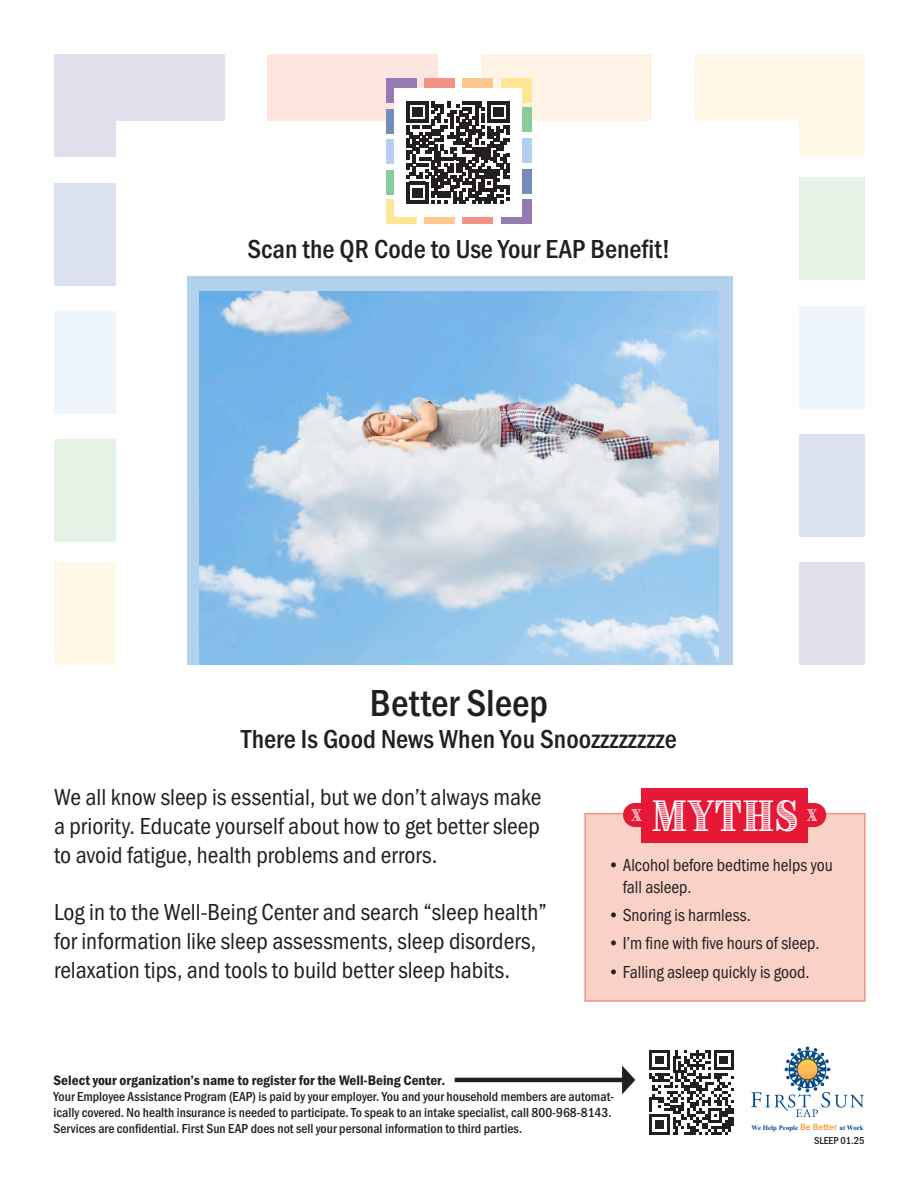
<style>
.page{position:relative;width:918px;height:1188px;background:#fff}
.page>*{position:absolute;margin:0;border:0;box-sizing:border-box;transform-origin:0 0}
.t1{font:500 39px "Franklin Gothic URW Cond";color:#231f20}
.Promotion{font:37.5px "Brim Narrow Combined 1";color:#fff}
.t2{font:500 27px "Franklin Gothic URW Cond";color:#231f20}
.BODY{font:24px/28.8px "Franklin Gothic URW Cond";color:#231f20;text-align:justify}
.t3{font:18px/21.6px "Franklin Gothic URW Cond";color:#231f20}
.Promotion-2{font:14.4px "Brim Narrow Combined 1";color:#fff}
.t4{font:14.25px "Franklin Gothic URW Con Dem";color:#231f20;scale:1.05 1}
.t5{font:500 13.5px/16.2px "Franklin Gothic URW Cond";color:#231f20}
.t6{font:500 10.5px "Franklin Gothic URW Cond";color:#231f20}
.t7{font:500 9.15px "Franklin Gothic";color:#f79727}
.t8{font:700 6.9px "Times New Roman";color:#004a8d}
.s1{font-family:"Times New Roman";font-weight:700;font-size:6.9px;color:#004a8d}
</style>
<div class="page">
<div style="left:54px;top:55px;width:171px;height:102px;background:#e3deec"></div>
<div style="left:267px;top:55px;width:171px;height:102px;background:#fce6df"></div>
<div style="left:481px;top:55px;width:171px;height:102px;background:#fef3e5"></div>
<div style="left:54px;top:183px;width:171px;height:103px;background:#dce1ef"></div>
<div style="left:54px;top:311px;width:171px;height:103px;background:#eef5fb"></div>
<div style="left:694px;top:55px;width:171px;height:102px;background:#fefae7"></div>
<div style="left:54px;top:439px;width:171px;height:103px;background:#e5f3e7"></div>
<div style="left:694px;top:562px;width:171px;height:103px;background:#e3deec"></div>
<div style="left:694px;top:434px;width:171px;height:103px;background:#dce1ef"></div>
<div style="left:694px;top:306px;width:171px;height:102px;background:#eef5fb"></div>
<div style="left:54px;top:562px;width:171px;height:103px;background:#fefae7"></div>
<div style="left:694px;top:177px;width:171px;height:103px;background:#e5f3e7"></div>
<div style="left:117px;top:122px;width:682px;height:557px;background:#fff"></div>
<div style="left:187px;top:276px;width:546px;height:389px;background:#b3d1ed"></div>
<img style="left:199px;top:292px;width:520px;height:373px">
<div style="left:386px;top:78px;width:31px;height:25px;background:#947cb2"></div>
<div style="left:424px;top:78px;width:31px;height:25px;background:#f19385"></div>
<div style="left:462px;top:78px;width:31px;height:25px;background:#fcc88e"></div>
<div style="left:386px;top:109px;width:31px;height:24px;background:#748cbb"></div>
<div style="left:386px;top:140px;width:31px;height:24px;background:#b3d1ed"></div>
<div style="left:501px;top:78px;width:30px;height:25px;background:#ffe694"></div>
<div style="left:386px;top:170px;width:31px;height:25px;background:#88cc9c"></div>
<div style="left:501px;top:200px;width:30px;height:24px;background:#947cb2"></div>
<div style="left:462px;top:200px;width:31px;height:24px;background:#f19385"></div>
<div style="left:424px;top:200px;width:31px;height:24px;background:#fcc88e"></div>
<div style="left:501px;top:169px;width:30px;height:24px;background:#748cbb"></div>
<div style="left:501px;top:138px;width:30px;height:25px;background:#b3d1ed"></div>
<div style="left:386px;top:200px;width:31px;height:24px;background:#ffe694"></div>
<div style="left:501px;top:108px;width:30px;height:24px;background:#88cc9c"></div>
<div style="left:394px;top:88px;width:128px;height:129px;background:#fff"></div>
<svg style="left:407px;top:101px;width:102px;height:103px"></svg>
<svg style="left:751px;top:1047px;width:113px;height:70px"></svg>
<svg style="left:649px;top:1050px;width:85px;height:85px"></svg>
<hr style="left:455px;top:1078px;width:172px;height:4px;background:#231f20">
<svg style="left:622px;top:1065px;width:13px;height:29px"></svg>
<div style="left:584px;top:813px;width:282px;height:189px;background:#fad1c6;border:2px solid #f19385"></div>
<div style="left:641px;top:788px;width:167px;height:54px;background:#e51836"></div>
<div style="left:623px;top:803px;width:203px;height:24px;background:#e51836;border-radius:12px"></div>
<p class="t2" style="left:247px;top:230px;width:425px">Scan the QR Code to Use Your EAP Benefit!</p>
<p class="t1" style="left:370px;top:675px;width:180px">Better Sleep</p>
<p class="t2" style="left:241px;top:720px;width:437px">There Is Good News When You Snoozzzzzzzze</p>
<p class="BODY" style="left:54px;top:781px;width:489px">We all know sleep is essential, but we don’t always make a priority. Educate yourself about how to get better sleep to avoid fatigue, health problems and errors.</p>
<p class="BODY" style="left:54px;top:896px;width:494px;text-align:left">Log in to the Well-Being Center and search “sleep health” for information like sleep assessments, sleep disorders, relaxation tips, and tools to build better sleep habits.</p>
<p class="Promotion-2" style="left:632px;top:805px;width:12px">x</p>
<p class="Promotion" style="left:652px;top:790px;width:148px">MYTHS</p>
<p class="Promotion-2" style="left:807px;top:805px;width:12px">x</p>
<p class="t3" style="left:623px;top:853px;width:212px;text-indent:-15px">• Alcohol before bedtime helps you fall asleep.</p>
<p class="t3" style="left:608px;top:903px;width:145px">• Snoring is harmless.</p>
<p class="t3" style="left:608px;top:931px;width:213px">• I’m fine with five hours of sleep.</p>
<p class="t3" style="left:608px;top:960px;width:203px">• Falling asleep quickly is good.</p>
<p class="t4" style="left:54px;top:1071px;width:374px">Select your organization’s name to register for the Well-Being Center.</p>
<p class="t5" style="left:54px;top:1087px;width:562px">Your Employee Assistance Program (EAP) is paid by your employer. You and your household members are automat&shy;ically covered. No health insurance is needed to participate. To speak to an intake specialist, call 800-968-8143.<br>Services are confidential. First Sun EAP does not sell your personal information to third parties.</p>
<p class="t7" style="left:800px;top:1121px;width:65px">Be Better <span class="s1">Work</span></p>
<p class="t8" style="left:752px;top:1123px;width:48px">We Help People</p>
<p class="t8" style="left:840px;top:1123px;width:7px">at</p>
<p class="t6" style="left:814px;top:1133px;width:52px">SLEEP 01.25</p>
</div>
